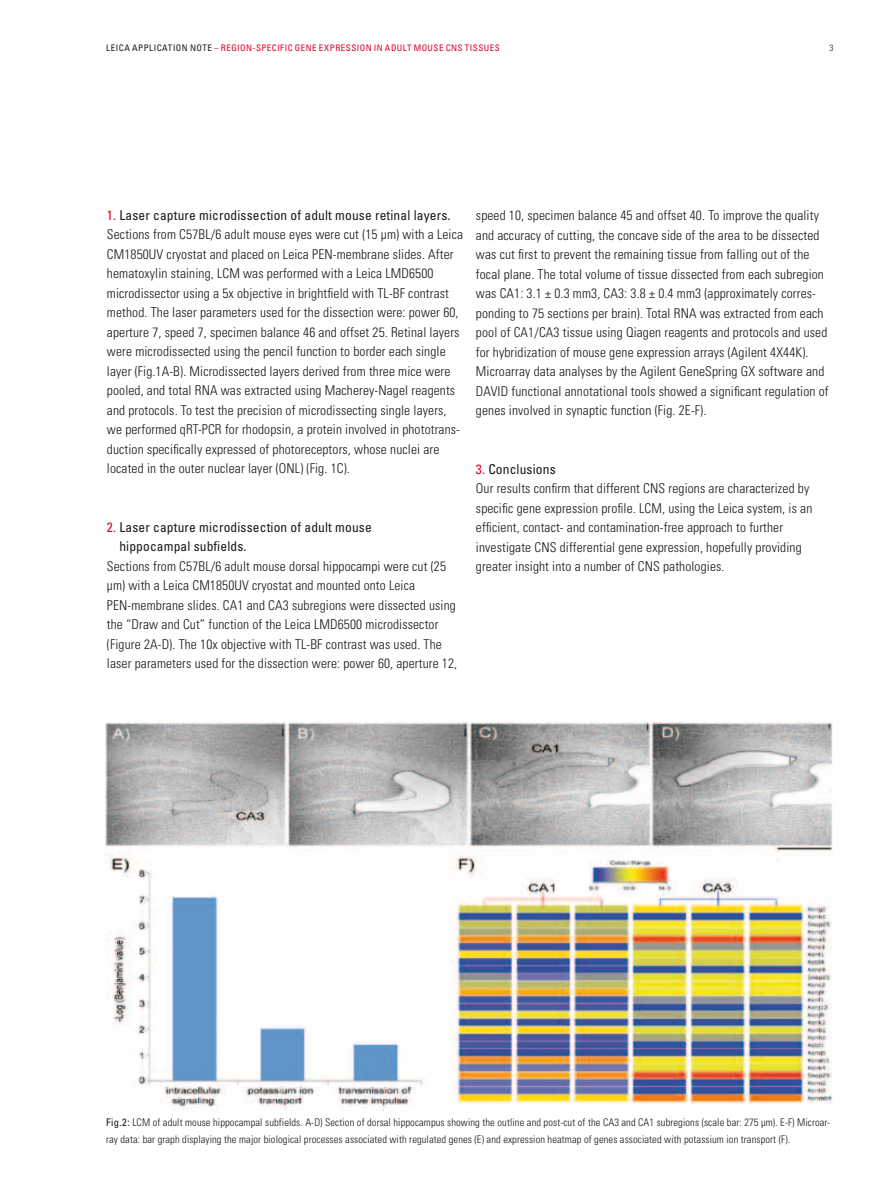
<style>
.page{position:relative;width:893px;height:1191px;background:#fff}
.page>*{position:absolute;margin:0;border:0;box-sizing:border-box;transform-origin:0 0}
.t1{font:300 condensed 13.5px/19.5px "Univers LT Std";letter-spacing:.01em;color:#1a171c}
.t2{font:condensed 13.5px/19.5px "Univers LT Std";letter-spacing:.01em;color:#1a171c}
.t3{font:300 condensed 10.5px/16.2px "Univers LT Std";letter-spacing:.01em;color:#1a171c}
.t4{font:condensed 9px "Univers LT Std";letter-spacing:.05em;color:#e20026}
.t5{font:300 condensed 9px "Univers LT Std";color:#1a171c}
.s1{color:#1a171c}
.s2{font-weight:400;color:#e20026}
.s3{font-weight:400}
.s4{color:#e20026}
</style>
<div class="page">
<img style="left:106px;top:722px;width:727px;height:388px">
<p class="t4" style="left:106px;top:42px;width:346px"><span class="s1">Leica application note</span> – Region-specific gene expression in adult mouse CNS</p>
<p class="t4" style="left:465px;top:42px;width:37px">tissues</p>
<p class="t5" style="left:829px;top:42px;width:5px">3</p>
<p class="t1" style="left:107px;top:205px;width:358px"><span class="s2">1.</span> <span class="s3">Laser capture microdissection of adult mouse retinal layers.<br></span>Sections from C57BL/6 adult mouse eyes were cut (15 µm) with a Leica CM1850UV cryostat and placed on Leica PEN-membrane slides. After hematoxylin staining, LCM was performed with a Leica LMD6500 microdissector using a 5x objective in brightfield with TL-BF contrast method. The laser parameters used for the dissection were: power 60, aperture 7, speed 7, specimen balance 46 and offset 25. Retinal layers were microdissected using the pencil function to border each single layer (Fig.1A-B). Microdissected layers derived from three mice were pooled, and total RNA was extracted using Macherey-Nagel reagents and protocols. To test the precision of microdissecting single layers, we performed qRT-PCR for rhodopsin, a protein involved in phototrans&shy;duction specifically expressed of photoreceptors, whose nuclei are located in the outer nuclear layer (ONL) (Fig. 1C).</p>
<p class="t2" style="left:119px;top:517px;width:254px;text-indent:-12px"><span class="s4">2.</span> Laser capture microdissection of adult mouse hippocampal subfields.</p>
<p class="t1" style="left:107px;top:556px;width:352px">Sections from C57BL/6 adult mouse dorsal hippocampi were cut (25 µm) with a Leica CM1850UV cryostat and mounted onto Leica PEN-membrane slides. CA1 and CA3 subregions were dissected using the “Draw and Cut” function of the Leica LMD6500 microdissector (Figure 2A-D). The 10x objective with TL-BF contrast was used. The laser parameters used for the dissection were: power 60, aperture 12,</p>
<p class="t1" style="left:476px;top:206px;width:354px">speed 10, specimen balance 45 and offset 40. To improve the quality and accuracy of cutting, the concave side of the area to be dissected was cut first to prevent the remaining tissue from falling out of the focal plane. The total volume of tissue dissected from each subregion was CA1: 3.1 ± 0.3 mm3, CA3: 3.8 ± 0.4 mm3 (approximately corres&shy;ponding to 75 sections per brain). Total RNA was extracted from each pool of CA1/CA3 tissue using Qiagen reagents and protocols and used for hybridization of mouse gene expression arrays (Agilent 4X44K).<br>Microarray data analyses by the Agilent GeneSpring GX software and DAVID functional annotational tools showed a significant regulation of genes involved in synaptic function (Fig. 2E-F).</p>
<p class="t1" style="left:476px;top:459px;width:338px"><span class="s2">3.</span> <span class="s3">Conclusions<br></span>Our results confirm that different CNS regions are characterized by specific gene expression profile. LCM, using the Leica system, is an efficient, contact- and contamination-free approach to further investigate CNS differential gene expression, hopefully providing greater insight into a number of CNS pathologies.</p>
<p class="t3" style="left:106px;top:1114px;width:725px"><span class="s3">Fig.2:</span> LCM of adult mouse hippocampal subfields. A-D) Section of dorsal hippocampus showing the outline and post-cut of the CA3 and CA1 subregions (scale bar: 275 μm). E-F) Microar&shy;ray data: bar graph displaying the major biological processes associated with regulated genes (E) and expression heatmap of genes associated with potassium ion transport (F).</p>
</div>
